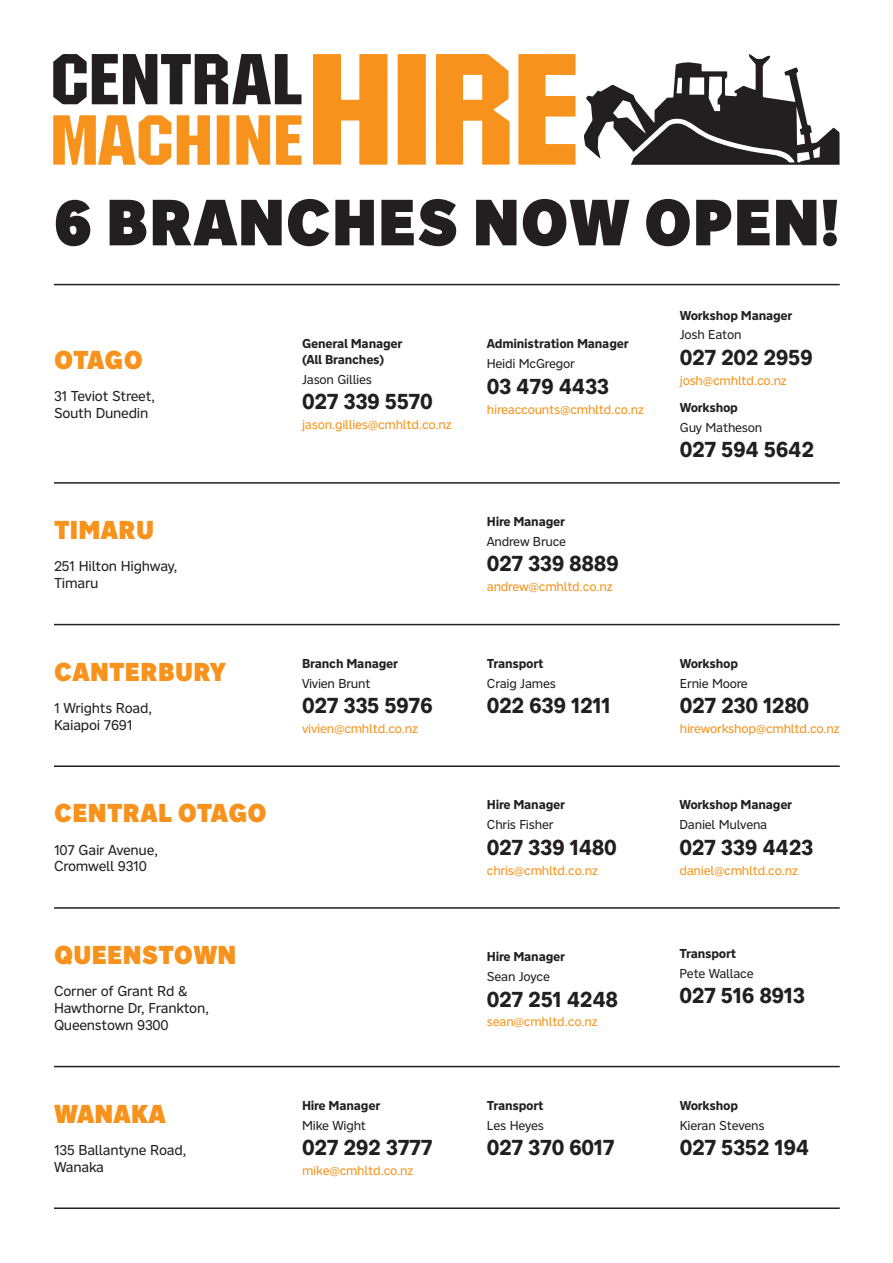
<style>
.page{position:relative;width:893px;height:1263px;background:#fff}
.page>*{position:absolute;margin:0;border:0;box-sizing:border-box;transform-origin:0 0}
.t1{font:900 64.05px "Nort";letter-spacing:.01em;color:#231f20}
.t2{font:900 25.5px "Nort";letter-spacing:.01em;color:#f7931d}
.t3{font:700 21.75px "Nort";letter-spacing:-.02em;color:#231f20}
.t4{font:14.1px/17px "Nort";letter-spacing:-.02em;color:#231f20}
.t5{font:12.75px "Nort";letter-spacing:-.02em;color:#f7931d}
.t6{font:700 12.75px/15.3px "Nort";letter-spacing:-.02em;color:#231f20}
.t7{font:12.75px "Nort";letter-spacing:-.02em;color:#231f20}
</style>
<div class="page">
<svg style="left:584px;top:54px;width:256px;height:111px"></svg>
<svg style="left:313px;top:54px;width:74px;height:111px"></svg>
<svg style="left:518px;top:54px;width:57px;height:111px"></svg>
<svg style="left:397px;top:54px;width:29px;height:111px;background:#f79624"></svg>
<svg style="left:436px;top:54px;width:74px;height:111px"></svg>
<svg style="left:53px;top:54px;width:249px;height:51px"></svg>
<svg style="left:236px;top:115px;width:34px;height:50px;background:#f8a646"></svg>
<svg style="left:177px;top:115px;width:33px;height:50px"></svg>
<svg style="left:276px;top:115px;width:26px;height:50px"></svg>
<svg style="left:217px;top:115px;width:12px;height:50px"></svg>
<svg style="left:53px;top:115px;width:118px;height:50px"></svg>
<hr style="left:54px;top:284px;width:786px;height:1px;background:#231f20">
<hr style="left:54px;top:482px;width:786px;height:2px;background:#231f20">
<hr style="left:54px;top:624px;width:786px;height:1px;background:#231f20">
<hr style="left:54px;top:765px;width:786px;height:2px;background:#231f20">
<hr style="left:54px;top:907px;width:786px;height:2px;background:#231f20">
<hr style="left:54px;top:1066px;width:786px;height:1px;background:#231f20">
<hr style="left:54px;top:1207px;width:786px;height:2px;background:#231f20">
<h1 class="t1" style="left:54px;top:180px;width:788px">6 BRANCHES NOW OPEN!</h1>
<h2 class="t2" style="left:54px;top:343px;width:90px">OTAGO</h2>
<p class="t4" style="left:54px;top:387px;width:103px">31 Teviot Street,<br>South Dunedin</p>
<h2 class="t2" style="left:54px;top:513px;width:101px">TIMARU</h2>
<p class="t4" style="left:54px;top:557px;width:125px">251 Hilton Highway,<br>Timaru</p>
<h2 class="t2" style="left:54px;top:654px;width:173px">CANTERBURY</h2>
<p class="t4" style="left:54px;top:699px;width:100px">1 Wrights Road,<br>Kaiapoi 7691</p>
<h2 class="t2" style="left:54px;top:796px;width:214px">CENTRAL OTAGO</h2>
<p class="t4" style="left:54px;top:841px;width:106px">107 Gair Avenue,<br>Cromwell 9310</p>
<h2 class="t2" style="left:54px;top:938px;width:184px">QUEENSTOWN</h2>
<p class="t4" style="left:54px;top:982px;width:157px">Corner of Grant Rd &amp;<br>Hawthorne Dr, Frankton,<br>Queenstown 9300</p>
<h2 class="t2" style="left:54px;top:1096px;width:113px">WANAKA</h2>
<p class="t4" style="left:54px;top:1141px;width:134px">135 Ballantyne Road,<br>Wanaka</p>
<p class="t6" style="left:302px;top:336px;width:102px">General Manager (All Branches)</p>
<p class="t7" style="left:302px;top:370px;width:71px">Jason Gillies</p>
<h3 class="t3" style="left:302px;top:387px;width:132px">027 339 5570</h3>
<p class="t5" style="left:302px;top:416px;width:151px">jason.gillies@cmhltd.co.nz</p>
<p class="t6" style="left:302px;top:655px;width:97px">Branch Manager</p>
<p class="t7" style="left:302px;top:674px;width:70px">Vivien Brunt</p>
<h3 class="t3" style="left:302px;top:691px;width:132px">027 335 5976</h3>
<p class="t5" style="left:302px;top:720px;width:117px">vivien@cmhltd.co.nz</p>
<p class="t6" style="left:302px;top:1097px;width:80px">Hire Manager</p>
<p class="t7" style="left:302px;top:1116px;width:66px">Mike Wight</p>
<h3 class="t3" style="left:302px;top:1133px;width:132px">027 292 3777</h3>
<p class="t5" style="left:302px;top:1162px;width:113px">mike@cmhltd.co.nz</p>
<p class="t6" style="left:680px;top:307px;width:114px">Workshop Manager</p>
<p class="t7" style="left:680px;top:326px;width:63px">Josh Eaton</p>
<h3 class="t3" style="left:680px;top:343px;width:135px">027 202 2959</h3>
<p class="t5" style="left:680px;top:372px;width:108px">josh@cmhltd.co.nz</p>
<p class="t6" style="left:487px;top:336px;width:143px">Administration Manager</p>
<p class="t7" style="left:487px;top:355px;width:89px">Heidi McGregor</p>
<h3 class="t3" style="left:487px;top:371px;width:124px">03 479 4433</h3>
<p class="t5" style="left:487px;top:400px;width:159px">hireaccounts@cmhltd.co.nz</p>
<p class="t6" style="left:680px;top:400px;width:60px">Workshop</p>
<p class="t7" style="left:680px;top:419px;width:84px">Guy Matheson</p>
<h3 class="t3" style="left:680px;top:435px;width:136px">027 594 5642</h3>
<p class="t6" style="left:487px;top:514px;width:80px">Hire Manager</p>
<p class="t7" style="left:487px;top:533px;width:81px">Andrew Bruce</p>
<h3 class="t3" style="left:487px;top:549px;width:133px">027 339 8889</h3>
<p class="t5" style="left:487px;top:578px;width:127px">andrew@cmhltd.co.nz</p>
<p class="t6" style="left:487px;top:655px;width:58px">Transport</p>
<p class="t7" style="left:487px;top:674px;width:71px">Craig James</p>
<h3 class="t3" style="left:487px;top:691px;width:125px">022 639 1211</h3>
<p class="t6" style="left:487px;top:797px;width:80px">Hire Manager</p>
<p class="t7" style="left:487px;top:816px;width:68px">Chris Fisher</p>
<h3 class="t3" style="left:487px;top:832px;width:131px">027 339 1480</h3>
<p class="t5" style="left:487px;top:861px;width:112px">chris@cmhltd.co.nz</p>
<p class="t6" style="left:487px;top:949px;width:80px">Hire Manager</p>
<p class="t7" style="left:487px;top:968px;width:65px">Sean Joyce</p>
<h3 class="t3" style="left:487px;top:984px;width:133px">027 251 4248</h3>
<p class="t5" style="left:487px;top:1013px;width:112px">sean@cmhltd.co.nz</p>
<p class="t6" style="left:487px;top:1097px;width:58px">Transport</p>
<p class="t7" style="left:487px;top:1116px;width:59px">Les Heyes</p>
<h3 class="t3" style="left:487px;top:1133px;width:129px">027 370 6017</h3>
<p class="t6" style="left:680px;top:655px;width:60px">Workshop</p>
<p class="t7" style="left:680px;top:674px;width:70px">Ernie Moore</p>
<h3 class="t3" style="left:680px;top:691px;width:131px">027 230 1280</h3>
<p class="t5" style="left:680px;top:720px;width:161px">hireworkshop@cmhltd.co.nz</p>
<p class="t6" style="left:679px;top:797px;width:114px">Workshop Manager</p>
<p class="t7" style="left:679px;top:816px;width:89px">Daniel Mulvena</p>
<h3 class="t3" style="left:679px;top:832px;width:135px">027 339 4423</h3>
<p class="t5" style="left:679px;top:861px;width:120px">daniel@cmhltd.co.nz</p>
<p class="t6" style="left:679px;top:945px;width:58px">Transport</p>
<p class="t7" style="left:679px;top:965px;width:76px">Pete Wallace</p>
<h3 class="t3" style="left:679px;top:981px;width:127px">027 516 8913</h3>
<p class="t6" style="left:680px;top:1097px;width:60px">Workshop</p>
<p class="t7" style="left:680px;top:1116px;width:86px">Kieran Stevens</p>
<h3 class="t3" style="left:680px;top:1133px;width:131px">027 5352 194</h3>
</div>
